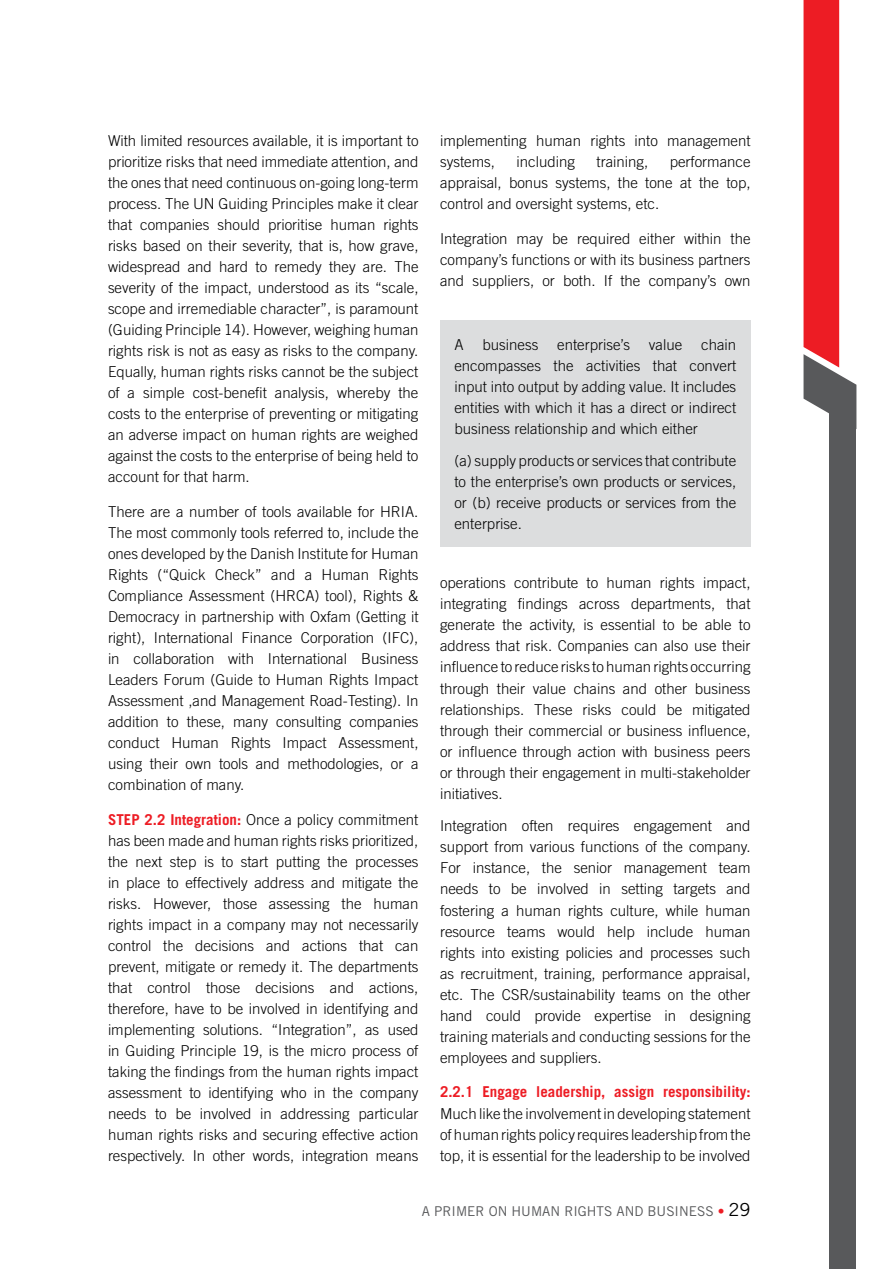
<style>
.page{position:relative;width:891px;height:1269px;background:#fff}
.page>*{position:absolute;margin:0;border:0;box-sizing:border-box;transform-origin:0 0}
.t1{font:300 15px/21px "Trade Gothic LT Std";color:#000;text-align:justify}
.t2{font:700 15px "Trade Gothic LT Std";color:#ed1c24}
.t3{font:13.5px "Trade Gothic LT Std";color:#58595b}
.s1{font-weight:700;color:#ed1c24}
.s2{color:#ed1c24}
.s3{font-size:18px;color:#000}
</style>
<div class="page">
<div style="left:829px;top:402px;width:27px;height:867px;background:#58595b"></div>
<svg style="left:804px;top:0;width:52px;height:414px"></svg>
<div style="left:440px;top:321px;width:311px;height:226px;background:#dcddde"></div>
<p class="t1" style="left:108px;top:130px;width:312px">With limited resources available, it is important to prioritize risks that need immediate attention, and the ones that need continuous on-going long-term process. The UN Guiding Principles make it clear that companies should prioritise human rights risks based on their severity, that is, how grave, widespread and hard to remedy they are. The severity of the impact, understood as its “scale, scope and irremediable character”, is paramount (Guiding Principle 14). However, weighing human rights risk is not as easy as risks to the company.<br>Equally, human rights risks cannot be the subject of a simple cost-benefit analysis, whereby the costs to the enterprise of preventing or mitigating an adverse impact on human rights are weighed against the costs to the enterprise of being held to account for that harm.</p>
<p class="t1" style="left:108px;top:501px;width:312px">There are a number of tools available for HRIA.<br>The most commonly tools referred to, include the ones developed by the Danish Institute for Human Rights (“Quick Check” and a Human Rights Compliance Assessment (HRCA) tool), Rights &amp; Democracy in partnership with Oxfam (Getting it right), International Finance Corporation (IFC), in collaboration with International Business Leaders Forum (Guide to Human Rights Impact Assessment ,and Management Road-Testing). In addition to these, many consulting companies conduct Human Rights Impact Assessment, using their own tools and methodologies, or a combination of many.</p>
<p class="t1" style="left:108px;top:809px;width:312px"><span class="s1">STEP 2.2 Integration:</span> Once a policy commitment has been made and human rights risks prioritized, the next step is to start putting the processes in place to effectively address and mitigate the risks. However, those assessing the human rights impact in a company may not necessarily control the decisions and actions that can prevent, mitigate or remedy it. The departments that control those decisions and actions, therefore, have to be involved in identifying and implementing solutions. “Integration”, as used in Guiding Principle 19, is the micro process of taking the findings from the human rights impact assessment to identifying who in the company needs to be involved in addressing particular human rights risks and securing effective action respectively. In other words, integration means</p>
<p class="t1" style="left:440px;top:130px;width:312px">implementing human rights into management systems,</p>
<p class="t1" style="left:440px;top:151px;width:312px;text-indent:230px">performance appraisal, bonus systems, the tone at the top, control and oversight systems, etc.</p>
<p class="t1" style="left:440px;top:228px;width:312px">Integration may be required either within the company’s functions or with its business partners and suppliers, or both. If the company’s own</p>
<p class="t1" style="left:517px;top:151px;width:60px">including</p>
<p class="t1" style="left:597px;top:151px;width:53px">training,</p>
<p class="t1" style="left:454px;top:334px;width:283px;text-indent:247px">chain encompasses the activities that convert input into output by adding value. It includes entities with which it has a direct or indirect business relationship and which either</p>
<p class="t1" style="left:454px;top:450px;width:283px">(a) supply products or services that contribute to the enterprise’s own products or services, or (b) receive products or services from the enterprise.</p>
<p class="t1" style="left:454px;top:334px;width:11px">A</p>
<p class="t1" style="left:483px;top:334px;width:57px">business</p>
<p class="t1" style="left:557px;top:334px;width:74px">enterprise’s</p>
<p class="t1" style="left:649px;top:334px;width:35px">value</p>
<p class="t1" style="left:440px;top:572px;width:312px">operations contribute to human rights impact, integrating findings across departments, that generate the activity, is essential to be able to address that risk. Companies can also use their influence to reduce risks to human rights occurring through their value chains and other business relationships. These risks could be mitigated through their commercial or business influence, or influence through action with business peers or through their engagement in multi-stakeholder initiatives.</p>
<p class="t1" style="left:440px;top:815px;width:312px">Integration often requires engagement and support from various functions of the company.<br>For instance, the senior management team needs to be involved in setting targets and fostering a human rights culture, while human resource teams would help include human rights into existing policies and processes such as recruitment, training, performance appraisal, etc. The CSR/sustainability teams on the other hand could provide expertise in designing training materials and conducting sessions for the employees and suppliers.</p>
<p class="t2" style="left:440px;top:1083px;width:312px">2.2.1 Engage leadership, assign responsibility:</p>
<p class="t1" style="left:440px;top:1103px;width:312px">Much like the involvement in developing statement of human rights policy requires leadership from the top, it is essential for the leadership to be involved</p>
<p class="t3" style="left:422px;top:1203px;width:330px">A PRIMER ON HUMAN RIGHTS AND BUSINESS <span class="s2">•</span> <span class="s3">29</span></p>
</div>
